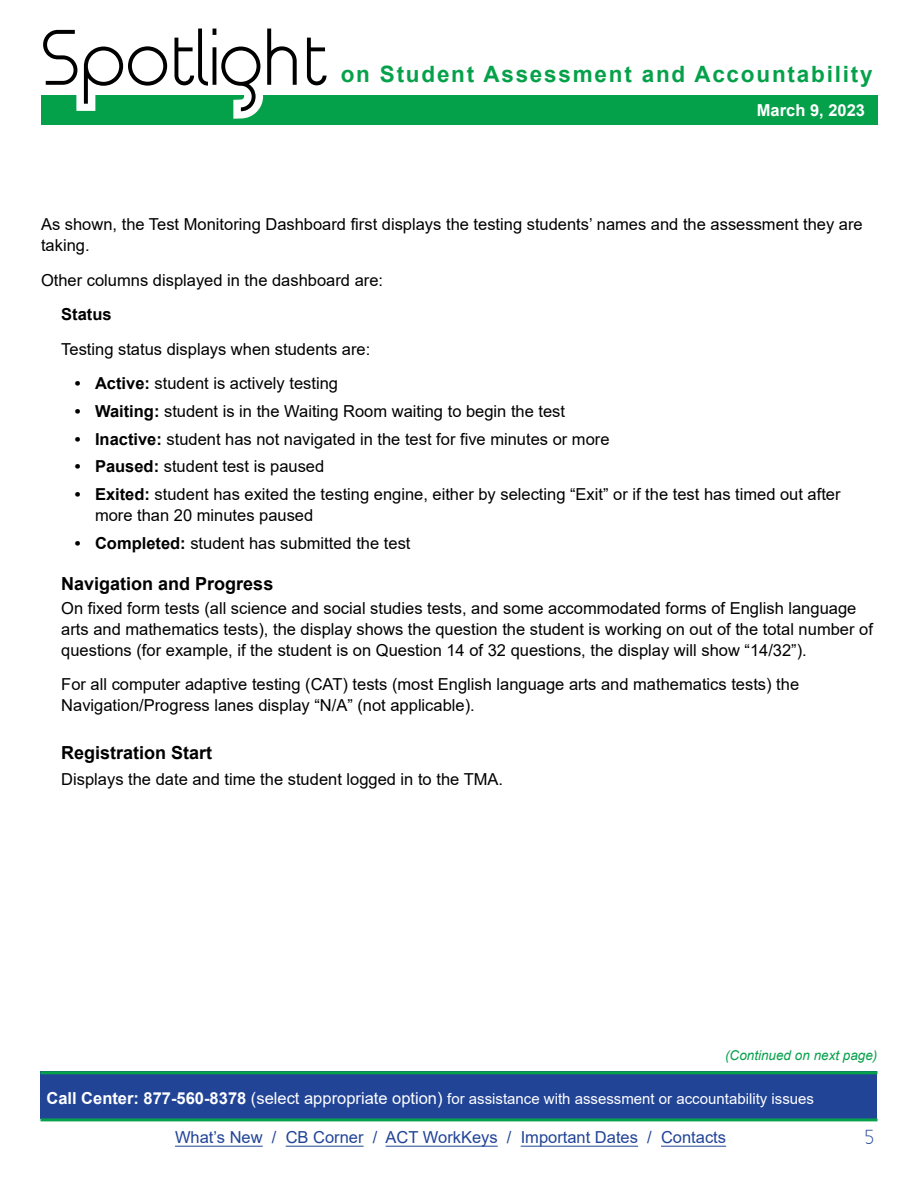
<style>
.page{position:relative;width:918px;height:1188px;background:#fff}
.page>*{position:absolute;margin:0;border:0;box-sizing:border-box;transform-origin:0 0}
.t1{font:700 22.5px "Arial";letter-spacing:.08em;color:#05a14a}
.t2{font:700 18px "Arial";color:#000}
.t3{font:16.5px/21px "Arial";color:#000}
.t4{font:16.5px "Arial";color:#214497}
.t5{font:700 16.5px "Arial";color:#fff}
.t6{font:700 16.5px "Arial";color:#000}
.t7{font:16.5px "Time Burner";color:#214497}
.t8{font:15px "Arial";color:#fff}
.t9{font:italic 13.5px "Arial";color:#06a14b}
.s1{font-weight:700}
.s2{font-weight:700;font-size:16.5px}
.s3{font-size:16.5px}
</style>
<div class="page">
<div style="left:40px;top:1071px;width:838px;height:47px;background:#214497"></div>
<hr style="left:40px;top:1071px;width:838px;height:3px;background:#06a14b">
<hr style="left:40px;top:1118px;width:838px;height:3px;background:#06a14b">
<hr style="left:175px;top:1146px;width:88px;height:1px;background:#214497">
<hr style="left:286px;top:1146px;width:78px;height:1px;background:#214497">
<hr style="left:386px;top:1146px;width:112px;height:1px;background:#214497">
<hr style="left:521px;top:1146px;width:117px;height:1px;background:#214497">
<hr style="left:661px;top:1146px;width:65px;height:1px;background:#214497">
<div style="left:41px;top:95px;width:837px;height:30px;background:#05a14a"></div>
<svg style="left:43px;top:28px;width:284px;height:91px"></svg>
<h1 class="t1" style="left:341px;top:59px;width:533px">on Student Assessment and Accountability</h1>
<p class="t5" style="left:757px;top:98px;width:110px">March 9, 2023</p>
<p class="t3" style="left:41px;top:214px;width:823px">As shown, the Test Monitoring Dashboard first displays the testing students’ names and the assessment they are taking.</p>
<p class="t3" style="left:41px;top:269px;width:344px">Other columns displayed in the dashboard are:</p>
<p class="t6" style="left:61px;top:303px;width:52px">Status</p>
<p class="t3" style="left:61px;top:338px;width:311px">Testing status displays when students are:</p>
<p class="t3" style="left:75px;top:373px;width:265px"><span class="s1">• Active:</span> student is actively testing</p>
<p class="t3" style="left:75px;top:401px;width:492px"><span class="s1">• Waiting:</span> student is in the Waiting Room waiting to begin the test</p>
<p class="t3" style="left:75px;top:428px;width:536px"><span class="s1">• Inactive:</span> student has not navigated in the test for five minutes or more</p>
<p class="t3" style="left:75px;top:456px;width:251px"><span class="s1">• Paused:</span> student test is paused</p>
<p class="t3" style="left:95px;top:484px;width:747px;text-indent:-20px"><span class="s1">• Exited:</span> student has exited the testing engine, either by selecting “Exit” or if the test has timed out after more than 20 minutes paused</p>
<p class="t3" style="left:75px;top:533px;width:337px"><span class="s1">• Completed:</span> student has submitted the test</p>
<h4 class="t2" style="left:61px;top:571px;width:214px">Navigation and Progress</h4>
<p class="t3" style="left:61px;top:597px;width:813px">On fixed form tests (all science and social studies tests, and some accommodated forms of English language arts and mathematics tests), the display shows the question the student is working on out of the total number of questions (for example, if the student is on Question 14 of 32 questions, the display will show “14/32”).</p>
<p class="t3" style="left:61px;top:674px;width:739px">For all computer adaptive testing (CAT) tests (most English language arts and mathematics tests) the</p>
<p class="t3" style="left:61px;top:695px;width:415px">Navigation/Progress lanes display “N/A” (not applicable).</p>
<p class="t2" style="left:61px;top:740px;width:153px">Registration Start</p>
<p class="t3" style="left:61px;top:769px;width:443px">Displays the date and time the student logged in to the TMA.</p>
<p class="t9" style="left:725px;top:1046px;width:154px">(Continued on next page)</p>
<p class="t8" style="left:46px;top:1088px;width:769px"><span class="s2">Call Center: 877-560-8378</span> <span class="s3">(select appropriate option)</span> for assistance with assessment or accountability issues</p>
<p class="t4" style="left:175px;top:1126px;width:553px">What’s New / CB Corner / ACT WorkKeys / Important Dates / Contacts</p>
<p class="t7" style="left:865px;top:1129px;width:11px">5</p>
</div>
